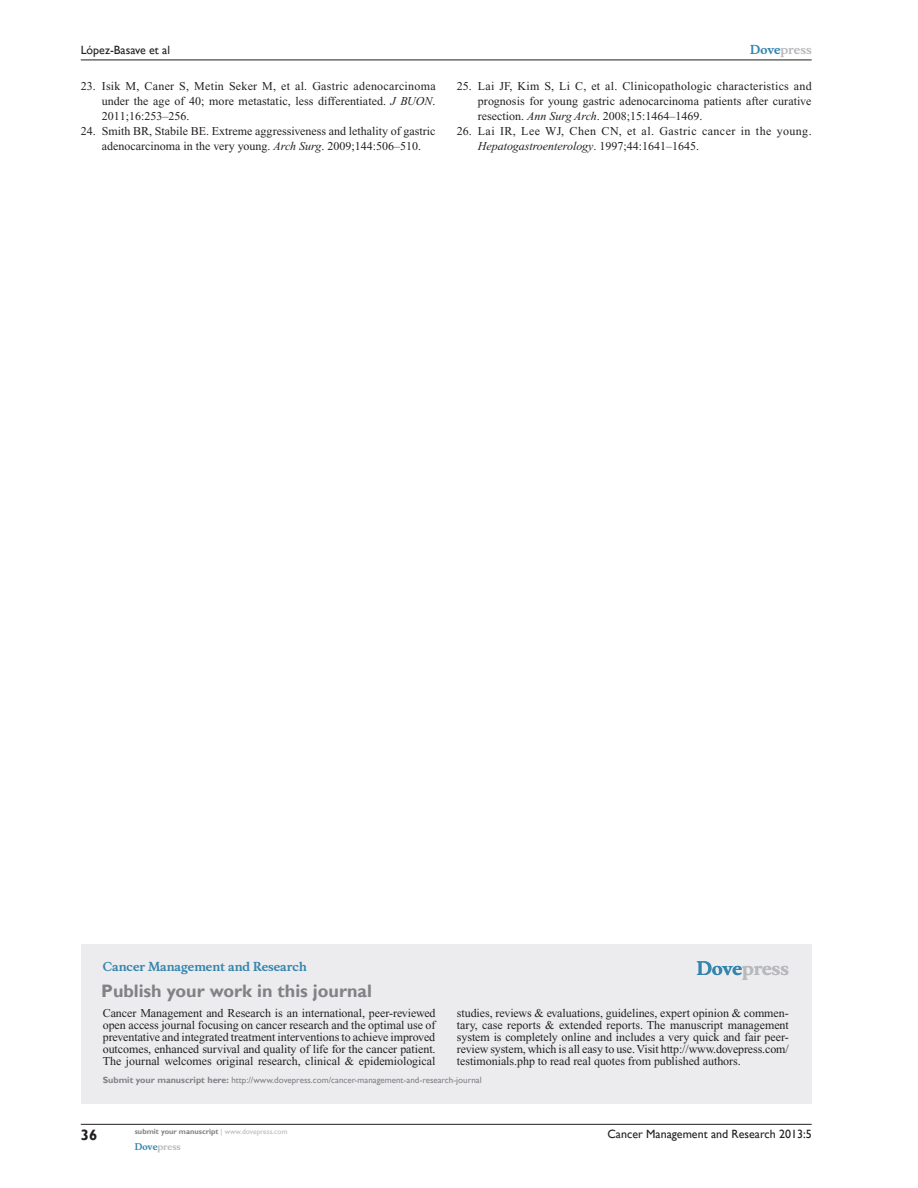
<style>
.page{position:relative;width:918px;height:1188px;background:#fff}
.page>*{position:absolute;margin:0;border:0;box-sizing:border-box;transform-origin:0 0}
.PromBx-H1{font:700 18px "Gill Sans";color:#808285}
.PromBx-Brand{font:700 18px "Musee";color:#b8b9bc}
.t1{font:700 15px "Gill Sans";color:#231f20}
.PromBx-Tx{font:12px/12px "Times New Roman";letter-spacing:-.005em;color:#231f20;text-align:justify}
.RefNL2{font:12px/15px "Times New Roman";color:#231f20;text-align:justify}
.RefNL2-2{font:12px/15px "Times New Roman";letter-spacing:.035em;color:#231f20}
.t2{font:12px "Gill Sans";color:#231f20}
.PromBx-JrnlName{font:700 12px "Musee";color:#3485ae}
.t3{font:700 12px "Musee";color:#b8b9bc}
.PromBx-SubmitMssWebA{font:9px "Gill Sans";color:#808285}
.t4{font:700 9px "Musee";color:#b8b9bc}
.t5{font:700 7.5px "Gill Sans";color:#808285}
.s1{font-style:italic}
.s2{color:#3485ae}
.s3{font-weight:700}
.s4{font-weight:400;color:#b8b9bc}
</style>
<div class="page">
<div style="left:81px;top:944px;width:731px;height:159px;background:#ececee"></div>
<hr style="left:81px;top:1124px;width:731px;height:1px;background:#231f20">
<hr style="left:81px;top:60px;width:731px;height:1px;background:#231f20">
<p class="t2" style="left:81px;top:43px;width:91px">López-Basave et al</p>
<p class="RefNL2" style="left:102px;top:79px;width:335px;text-indent:-21px">23. Isik M, Caner S, Metin Seker M, et al. Gastric adenocarcinoma under the age of 40; more metastatic, less differentiated. <span class="s1">J BUON</span>.<br>2011;16:253–256.</p>
<p class="RefNL2" style="left:81px;top:124px;width:356px;text-align:center">24. Smith BR, Stabile BE. Extreme aggressiveness and lethality of gastric adenocarcinoma in the very young. <span class="s1">Arch Surg</span>. 2009;144:506–510.</p>
<p class="t3" style="left:750px;top:43px;width:63px"><span class="s2">Dove</span>press</p>
<p class="RefNL2" style="left:478px;top:79px;width:335px;text-indent:-21px">25. Lai JF, Kim S, Li C, et al. Clinicopathologic characteristics and prognosis for young gastric adenocarcinoma patients after curative resection. <span class="s1">Ann Surg Arch</span>. 2008;15:1464–1469.</p>
<p class="RefNL2-2" style="left:478px;top:124px;width:335px;text-indent:-21px">26. Lai IR, Lee WJ, Chen CN, et al. Gastric cancer in the young.<br><span class="s1">Hepatogastroenterology</span>. 1997;44:1641–1645.</p>
<p class="PromBx-JrnlName" style="left:103px;top:959px;width:206px">Cancer Management and Research</p>
<p class="PromBx-H1" style="left:101px;top:980px;width:272px">Publish your work in this journal</p>
<p class="PromBx-Brand" style="left:697px;top:958px;width:94px"><span class="s2">Dove</span>press</p>
<p class="PromBx-Tx" style="left:103px;top:1007px;width:334px">Cancer Management and Research is an international, peer-reviewed open access journal focusing on cancer research and the optimal use of preventative and integrated treatment interventions to achieve improved outcomes, enhanced survival and quality of life for the cancer patient.<br>The journal welcomes original research, clinical &amp; epidemiological</p>
<p class="PromBx-Tx" style="left:457px;top:1007px;width:334px">studies, reviews &amp; evaluations, guidelines, expert opinion &amp; commen&shy;tary, case reports &amp; extended reports. The manuscript management system is completely online and includes a very quick and fair peer&shy;review system, which is all easy to use. Visit http://www.dovepress.com/ testimonials.php to read real quotes from published authors.</p>
<p class="PromBx-SubmitMssWebA" style="left:103px;top:1075px;width:380px"><span class="s3">Submit your manuscript here:</span> http://www.dovepress.com/cancer-management-and-research-journal</p>
<p class="t1" style="left:81px;top:1126px;width:18px">36</p>
<p class="t5" style="left:135px;top:1127px;width:154px">submit your manuscript <span class="s4">| www.dovepress.com</span></p>
<p class="t4" style="left:135px;top:1141px;width:48px"><span class="s2">Dove</span>press</p>
<p class="t2" style="left:607px;top:1127px;width:206px">Cancer Management and Research 2013:5</p>
</div>
